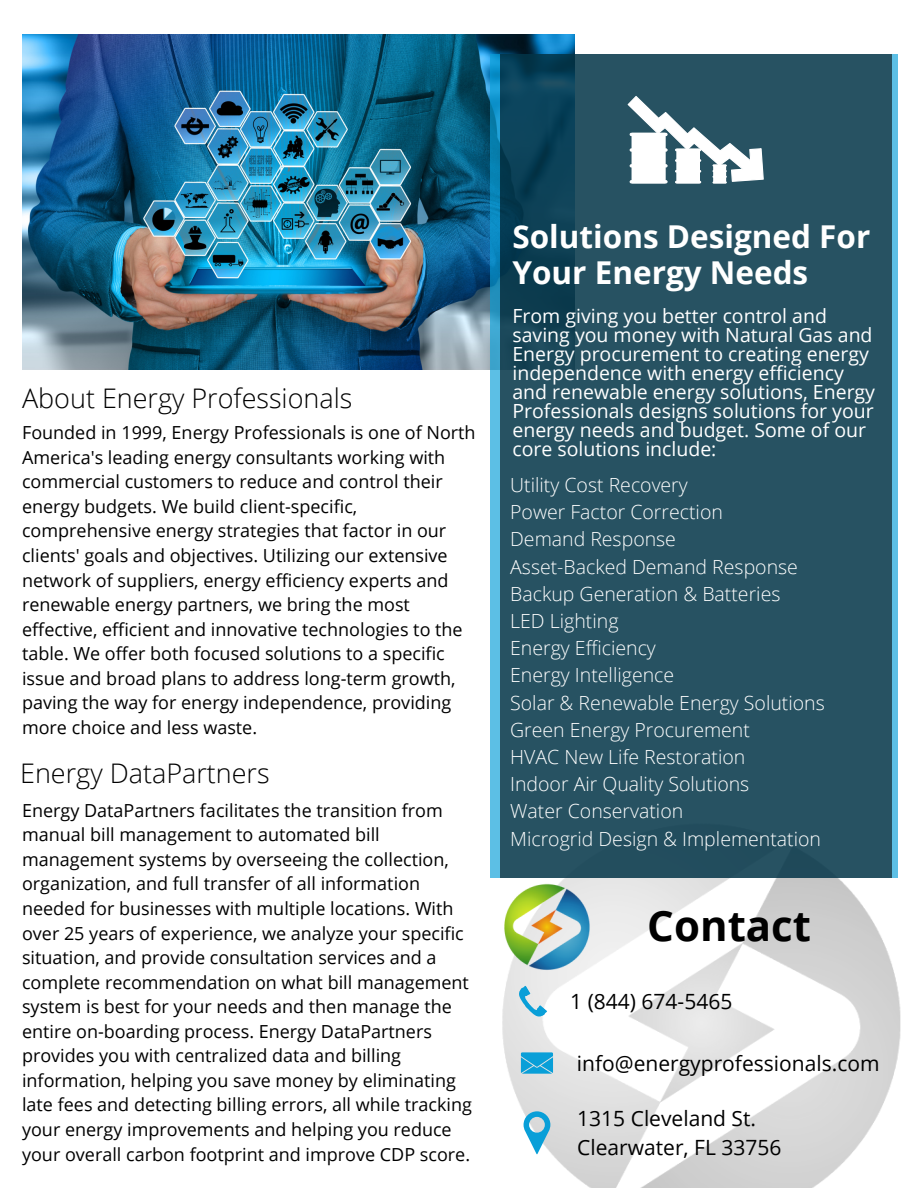
<style>
.page{position:relative;width:918px;height:1188px;background:#fff}
.page>*{position:absolute;margin:0;border:0;box-sizing:border-box;transform-origin:0 0}
.t1{font:700 42px "Open Sans";color:#000}
.t2{font:700 31.5px/36.8px "Open Sans";color:#fff}
.t3{font:300 27px "Open Sans";color:#000}
.t4{font:21px/29.1px "Open Sans";color:#000}
.t5{font:300 19.5px/27.2px "Open Sans";color:#fff}
.t6{font:19.5px/19px "Open Sans";color:#fff}
.t7{font:18px/24.6px "Open Sans";color:#000}
</style>
<div class="page">
<img style="left:22px;top:35px;width:552px;height:335px">
<img style="left:502px;top:877px;width:399px;height:311px">
<svg style="left:490px;top:54px;width:408px;height:823px;background:#48add4"></svg>
<svg style="left:500px;top:54px;width:391px;height:824px;background:#245060"></svg>
<svg style="left:628px;top:96px;width:136px;height:87px"></svg>
<img style="left:490px;top:858px;width:120px;height:134px">
<svg style="left:517px;top:986px;width:30px;height:32px"></svg>
<svg style="left:521px;top:1052px;width:32px;height:22px"></svg>
<svg style="left:524px;top:1111px;width:26px;height:43px"></svg>
<p class="t3" style="left:22px;top:380px;width:332px">About Energy Professionals</p>
<h4 class="t7" style="left:22px;top:420px;width:455px">Founded in 1999, Energy Professionals is one of North America's leading energy consultants working with commercial customers to reduce and control their energy budgets. We build client-specific, comprehensive energy strategies that factor in our clients' goals and objectives. Utilizing our extensive network of suppliers, energy efficiency experts and renewable energy partners, we bring the most effective, efficient and innovative technologies to the table. We offer both focused solutions to a specific issue and broad plans to address long-term growth, paving the way for energy independence, providing more choice and less waste.</h4>
<h4 class="t3" style="left:20px;top:754px;width:251px">Energy DataPartners</h4>
<p class="t7" style="left:22px;top:798px;width:451px">Energy DataPartners facilitates the transition from manual bill management to automated bill management systems by overseeing the collection, organization, and full transfer of all information needed for businesses with multiple locations. With over 25 years of experience, we analyze your specific situation, and provide consultation services and a complete recommendation on what bill management system is best for your needs and then manage the entire on-boarding process. Energy DataPartners provides you with centralized data and billing information, helping you save money by eliminating late fees and detecting billing errors, all while tracking your energy improvements and helping you reduce your overall carbon footprint and improve CDP score.</p>
<p class="t2" style="left:512px;top:217px;width:359px">Solutions Designed For<br>Your Energy Needs</p>
<h3 class="t6" style="left:512px;top:306px;width:364px">From giving you better control and saving you money with Natural Gas and Energy procurement to creating energy independence with energy efficiency and renewable energy solutions, Energy Professionals designs solutions for your energy needs and budget. Some of our core solutions include:</h3>
<h2 class="t5" style="left:510px;top:471px;width:316px">Utility Cost Recovery<br>Power Factor Correction<br>Demand Response<br>Asset-Backed Demand Response<br>Backup Generation &amp; Batteries<br>LED Lighting<br>Energy Efficiency<br>Energy Intelligence<br>Solar &amp; Renewable Energy Solutions<br>Green Energy Procurement<br>HVAC New Life Restoration<br>Indoor Air Quality Solutions<br>Water Conservation<br>Microgrid Design &amp; Implementation</h2>
<p class="t1" style="left:647px;top:896px;width:165px">Contact</p>
<p class="t4" style="left:570px;top:986px;width:164px">1 (844) 674-5465</p>
<h1 class="t4" style="left:577px;top:1048px;width:304px">info@energyprofessionals.com</h1>
<p class="t4" style="left:577px;top:1103px;width:206px">1315 Cleveland St.<br>Clearwater, FL 33756</p>
</div>
